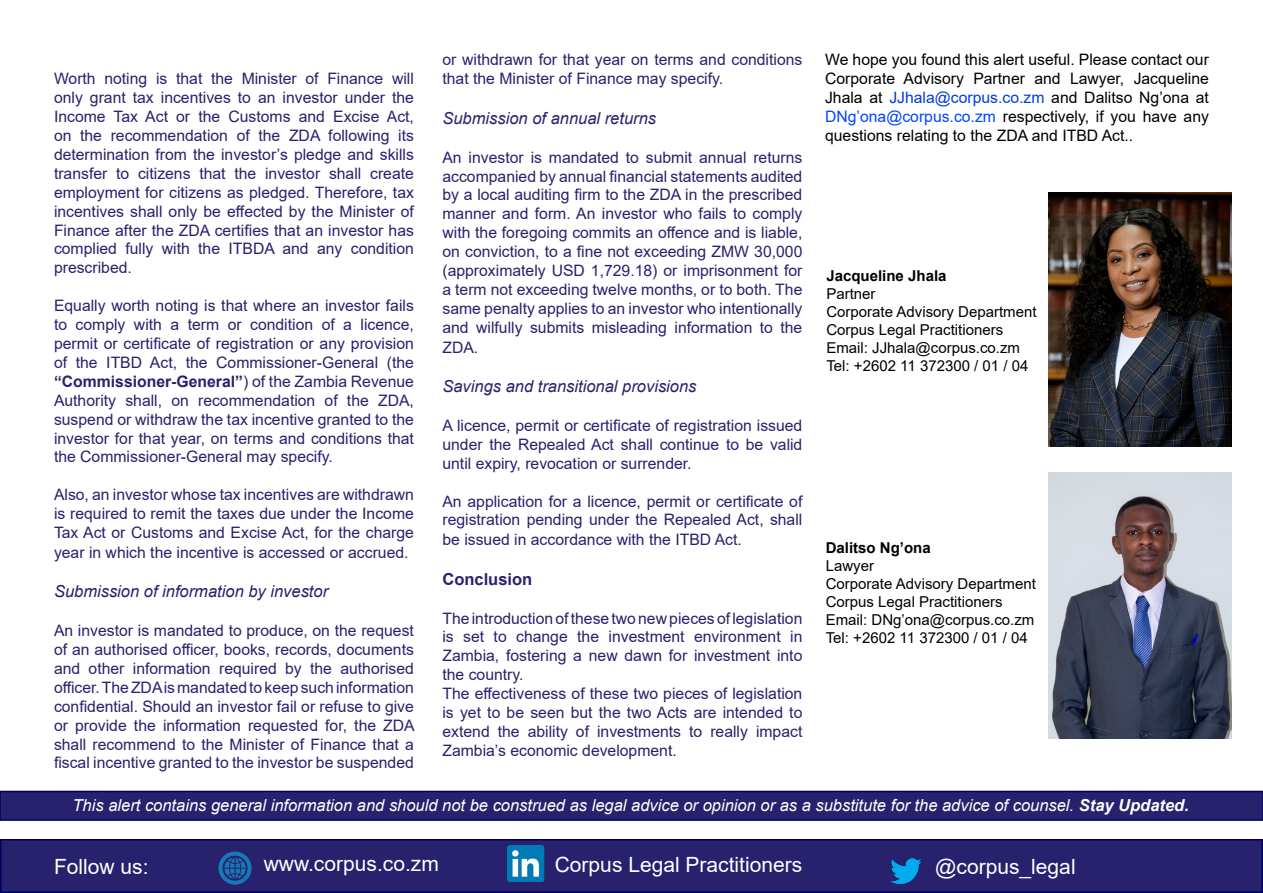
<style>
.page{position:relative;width:1263px;height:893px;background:#fff}
.page>*{position:absolute;margin:0;border:0;box-sizing:border-box;transform-origin:0 0}
.t1{font:21px "Arial";color:#fff}
.t2{font:italic 16.5px "Arial";color:#fff}
.t3{font:italic 16.5px "Arial";color:#28216d}
.t4{font:700 16.5px "Arial";color:#28216d}
.t5{font:15.75px/18.9px "Arial";color:#28216d;text-align:justify}
.t6{font:15.75px/18.9px "Arial";color:#000;text-align:justify}
.t7{font:15px/18px "Arial";color:#000}
.t8{font:700 15px "Arial";color:#000}
.s1{font-weight:700}
.s2{color:#003ddf}
.s3{color:#0046ff}
</style>
<div class="page">
<div style="left:1px;top:840px;width:1261px;height:52px;background:#28216d"></div>
<div style="left:0;top:839px;width:1263px;height:54px;border:2px solid #000060"></div>
<div style="left:0;top:791px;width:1263px;height:29px;background:#28216d"></div>
<div style="left:0;top:791px;width:1263px;height:30px;border:2px solid #000060"></div>
<img style="left:218px;top:851px;width:34px;height:34px">
<img style="left:507px;top:845px;width:38px;height:36px">
<img style="left:890px;top:858px;width:32px;height:26px">
<img style="left:1048px;top:192px;width:183px;height:254px">
<img style="left:1048px;top:473px;width:183px;height:265px">
<p class="t5" style="left:54px;top:69px;width:361px">Worth noting is that the Minister of Finance will only grant tax incentives to an investor under the Income Tax Act or the Customs and Excise Act, on the recommendation of the ZDA following its determination from the investor’s pledge and skills transfer to citizens that the investor shall create employment for citizens as pledged. Therefore, tax incentives shall only be effected by the Minister of Finance after the ZDA certifies that an investor has complied fully with the ITBDA and any condition prescribed.</p>
<p class="t5" style="left:54px;top:296px;width:361px">Equally worth noting is that where an investor fails to comply with a term or condition of a licence, permit or certificate of registration or any provision of the ITBD Act, the Commissioner-General (the <span class="s1">“Commissioner-General”</span>) of the Zambia Revenue Authority shall, on recommendation of the ZDA, suspend or withdraw the tax incentive granted to the investor for that year, on terms and conditions that the Commissioner-General may specify.</p>
<p class="t5" style="left:54px;top:485px;width:361px">Also, an investor whose tax incentives are withdrawn is required to remit the taxes due under the Income Tax Act or Customs and Excise Act, for the charge year in which the incentive is accessed or accrued.</p>
<p class="t3" style="left:54px;top:581px;width:276px">Submission of information by investor</p>
<p class="t5" style="left:54px;top:621px;width:362px">An investor is mandated to produce, on the request of an authorised officer, books, records, documents and other information required by the authorised officer. The ZDA is mandated to keep such information confidential. Should an investor fail or refuse to give or provide the information requested for, the ZDA shall recommend to the Minister of Finance that a fiscal incentive granted to the investor be suspended</p>
<p class="t5" style="left:442px;top:50px;width:361px">or withdrawn for that year on terms and conditions that the Minister of Finance may specify.</p>
<p class="t3" style="left:442px;top:107px;width:215px">Submission of annual returns</p>
<p class="t5" style="left:442px;top:148px;width:361px">An investor is mandated to submit annual returns accompanied by annual financial statements audited by a local auditing firm to the ZDA in the prescribed manner and form. An investor who fails to comply with the foregoing commits an offence and is liable, on conviction, to a fine not exceeding ZMW 30,000 (approximately USD 1,729.18) or imprisonment for a term not exceeding twelve months, or to both. The same penalty applies to an investor who intentionally and wilfully submits misleading information to the ZDA.</p>
<p class="t3" style="left:442px;top:376px;width:256px">Savings and transitional provisions</p>
<p class="t5" style="left:442px;top:416px;width:361px">A licence, permit or certificate of registration issued under the Repealed Act shall continue to be valid until expiry, revocation or surrender.</p>
<p class="t5" style="left:442px;top:491px;width:361px;line-height:19.4px">An application for a licence, permit or certificate of registration pending under the Repealed Act, shall be issued in accordance with the ITBD Act.</p>
<p class="t4" style="left:442px;top:567px;width:91px">Conclusion</p>
<p class="t5" style="left:442px;top:608px;width:361px;text-align:left">The introduction of these two new pieces of legislation is set to change the investment environment in Zambia, fostering a new dawn for investment into the country.<br>The effectiveness of these two pieces of legislation is yet to be seen but the two Acts are intended to extend the ability of investments to really impact Zambia’s economic development.</p>
<p class="t6" style="left:825px;top:50px;width:385px">We hope you found this alert useful. Please contact our Corporate Advisory Partner and Lawyer, Jacqueline Jhala at <span class="s2">JJhala@corpus.co.zm</span> and Dalitso Ng’ona at <span class="s3">DNg’ona@corpus.co.zm</span> respectively, if you have any questions relating to the ZDA and ITBD Act..</p>
<p class="t8" style="left:826px;top:266px;width:122px">Jacqueline Jhala</p>
<p class="t7" style="left:826px;top:285px;width:212px">Partner<br>Corporate Advisory Department<br>Corpus Legal Practitioners<br>Email: JJhala@corpus.co.zm<br>Tel: +2602 11 372300 / 01 / 04</p>
<p class="t8" style="left:826px;top:537px;width:107px">Dalitso Ng’ona</p>
<p class="t7" style="left:826px;top:556px;width:212px">Lawyer<br>Corporate Advisory Department<br>Corpus Legal Practitioners<br>Email: DNg’ona@corpus.co.zm<br>Tel: +2602 11 372300 / 01 / 04</p>
<p class="t2" style="left:73px;top:794px;width:1118px">This alert contains general information and should not be construed as legal advice or opinion or as a substitute for the advice of counsel. <span class="s1">Stay Updated.</span></p>
<h1 class="t1" style="left:54px;top:852px;width:96px">Follow us:</h1>
<h1 class="t1" style="left:264px;top:849px;width:177px">www.corpus.co.zm</h1>
<h1 class="t1" style="left:555px;top:850px;width:249px">Corpus Legal Practitioners</h1>
<h1 class="t1" style="left:935px;top:852px;width:142px">@corpus_legal</h1>
</div>
